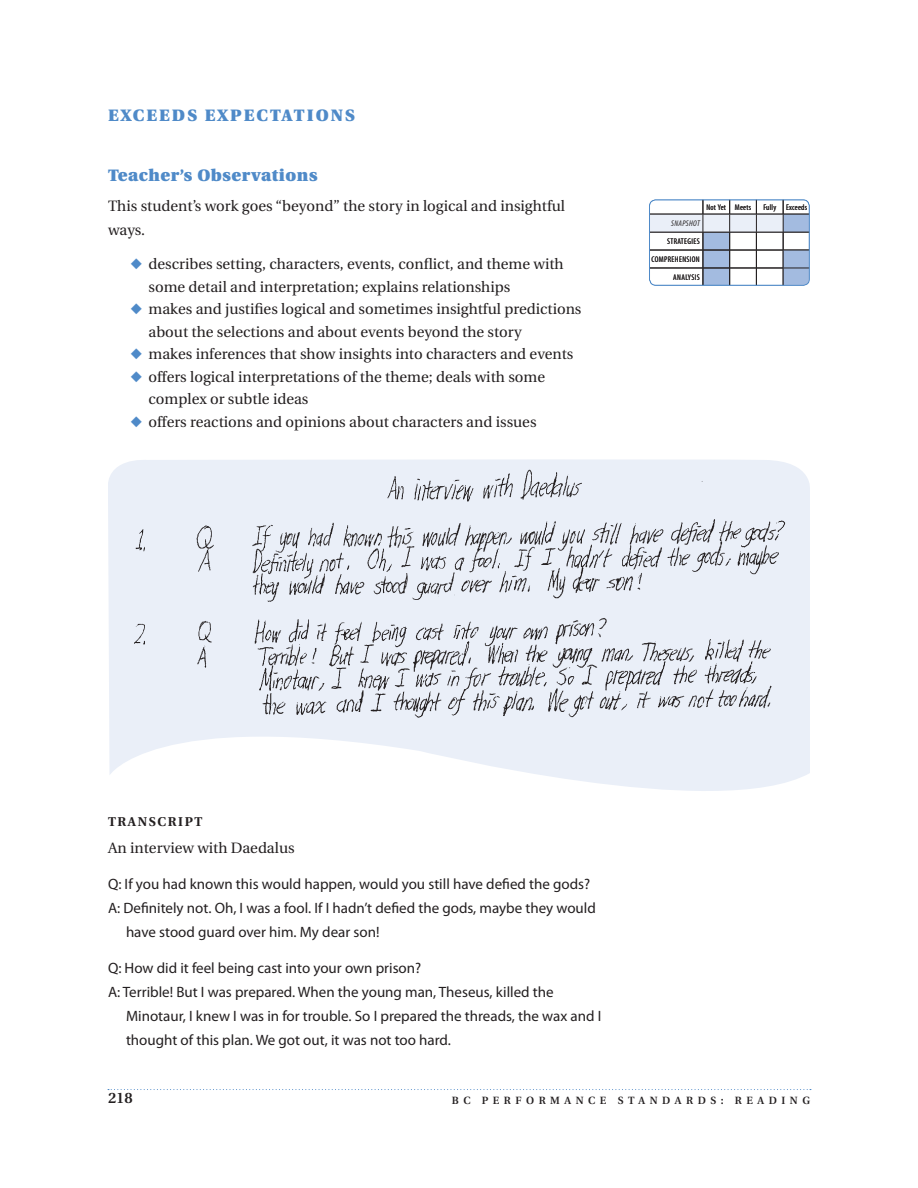
<style>
.page{position:relative;width:918px;height:1188px;background:#fff}
.page>*{position:absolute;margin:0;border:0;box-sizing:border-box;transform-origin:0 0}
.t1{font:900 16.5px "Utopia";letter-spacing:.035em;color:#4f8ac8}
.t2{font:15px/22.5px "Utopia";color:#231f20}
.t3{font:15px "Myriad Pro";color:#231f20}
.t4{font:600 15px "Utopia";color:#231f20}
.t5{font:700 12.75px "Utopia";letter-spacing:.125em;color:#231f20}
.t6{font:600 10.5px "Utopia";letter-spacing:.43em;color:#231f20}
.t7{font:condensed 8.25px "Myriad Pro";letter-spacing:.025em;color:#231f20}
.t8{font:condensed 8.25px "Myriad Pro";letter-spacing:.045em;color:#231f20}
.t9{font:italic condensed 8.25px "Myriad Pro";letter-spacing:.045em;color:#231f20}
.s1{color:#4f8ac8}
</style>
<div class="page">
<svg style="left:108px;top:1089px;width:703px;height:1px"></svg>
<svg style="left:108px;top:460px;width:702px;height:331px;fill:#eaeff8"></svg>
<img style="left:134px;top:470px;width:658px;height:248px">
<svg style="left:649px;top:199px;width:161px;height:87px"></svg>
<p class="t1" style="left:108px;top:105px;width:78px">Exceeds</p>
<p class="t1" style="left:205px;top:105px;width:103px">Expectations</p>
<p class="t1" style="left:108px;top:165px;width:211px">Teacher’s Observations</p>
<p class="t2" style="left:108px;top:194px;width:459px;line-height:24px">This student’s work goes “beyond” the story in logical and insightful ways.</p>
<p class="t2" style="left:148px;top:253px;width:417px;text-indent:-18px"><span class="s1">◆</span> describes setting, characters, events, conflict, and theme with some detail and interpretation; explains relationships</p>
<p class="t2" style="left:148px;top:298px;width:435px;text-indent:-18px"><span class="s1">◆</span> makes and justifies logical and sometimes insightful predictions about the selections and about events beyond the story</p>
<p class="t2" style="left:130px;top:343px;width:445px"><span class="s1">◆</span> makes inferences that show insights into characters and events</p>
<p class="t2" style="left:148px;top:365px;width:398px;text-indent:-18px"><span class="s1">◆</span> offers logical interpretations of the theme; deals with some complex or subtle ideas</p>
<p class="t2" style="left:130px;top:410px;width:408px"><span class="s1">◆</span> offers reactions and opinions about characters and issues</p>
<p class="t7" style="left:707px;top:202px;width:46px">NOT YET MEETS</p>
<p class="t7" style="left:763px;top:202px;width:45px">FULLY EXCEEDS</p>
<p class="t9" style="left:671px;top:218px;width:30px">SNAPSHOT</p>
<p class="t8" style="left:667px;top:237px;width:31px">STRATEGIES</p>
<p class="t8" style="left:652px;top:255px;width:49px">COMPREHENSION</p>
<p class="t7" style="left:673px;top:273px;width:27px">ANALYSIS</p>
<p class="t5" style="left:108px;top:814px;width:96px">TRANSCRIPT</p>
<p class="t2" style="left:108px;top:836px;width:188px">An interview with Daedalus</p>
<p class="t3" style="left:108px;top:875px;width:484px">Q: If you had known this would happen, would you still have defied the gods?</p>
<p class="t3" style="left:108px;top:899px;width:489px">A: Definitely not. Oh, I was a fool. If I hadn’t defied the gods, maybe they would</p>
<p class="t3" style="left:126px;top:923px;width:255px">have stood guard over him. My dear son!</p>
<p class="t3" style="left:108px;top:959px;width:315px">Q: How did it feel being cast into your own prison?</p>
<p class="t3" style="left:108px;top:983px;width:447px">A: Terrible! But I was prepared. When the young man, Theseus, killed the</p>
<p class="t3" style="left:126px;top:1007px;width:477px">Minotaur, I knew I was in for trouble. So I prepared the threads, the wax and I</p>
<p class="t3" style="left:126px;top:1031px;width:327px">thought of this plan. We got out, it was not too hard.</p>
<p class="t4" style="left:108px;top:1090px;width:26px">218</p>
<p class="t6" style="left:452px;top:1094px;width:359px">BC PERFORMANCE STANDARDS: READING</p>
</div>
